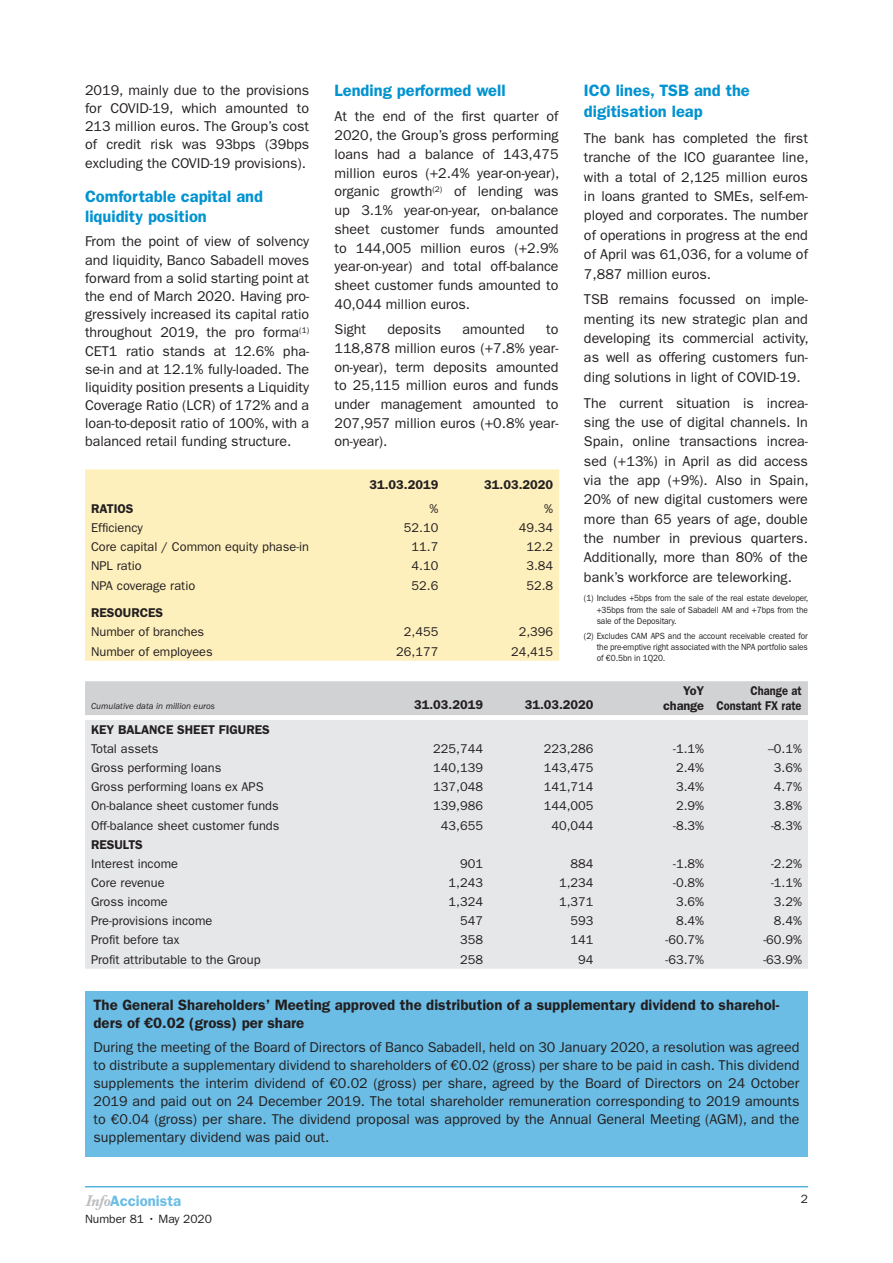
<style>
.page{position:relative;width:893px;height:1263px;background:#fff}
.page>*{position:absolute;margin:0;border:0;box-sizing:border-box;transform-origin:0 0}
.t1{font:600 16.5px/19.6px "ITC Franklin Gothic Std";color:#0093d0}
.t2{font:600 15px/18px "ITC Franklin Gothic Std";color:#231f20}
.t3{font:600 15px "ITC Franklin Gothic Std";color:#6bbde5}
.t4{font:14.25px/19.4px "ITC Franklin Gothic Std";color:#231f20;text-align:justify}
.t5{font:12.75px "ITC Franklin Gothic Std";color:#231f20}
.t6{font:600 12.75px/15px "ITC Franklin Gothic Std";color:#231f20;text-align:right}
.t7{font:600 12.75px/15px "ITC Franklin Gothic Std";color:#231f20;text-align:right;scale:.87 1}
.t8{font:12px "ITC Franklin Gothic Std";color:#231f20}
.t9{font:9px/11.1px "ITC Franklin Gothic Std";letter-spacing:-.01em;color:#231f20;text-align:justify;scale:.92 1}
.t10{font:italic 9px "ITC Franklin Gothic Std";color:#231f20}
.s1{font-family:"Baskerville Book Med";font-weight:400;font-style:italic;color:#bcbdc0}
</style>
<div class="page">
<hr style="left:85px;top:1186px;width:723px;height:1px;background:#0093d0">
<div style="left:85px;top:469px;width:474px;height:192px;background:#fef0bc"></div>
<div style="left:85px;top:681px;width:723px;height:34px;background:#d1d2d4"></div>
<div style="left:85px;top:720px;width:723px;height:249px;background:#e6e7e9"></div>
<div style="left:85px;top:991px;width:723px;height:166px;background:#6bbde5"></div>
<p class="t4" style="left:85px;top:82px;width:226px;line-height:18.1px">2019, mainly due to the provisions for COVID-19, which amounted to 213 million euros. The Group’s cost of credit risk was 93bps (39bps excluding the COVID-19 provisions).</p>
<p class="t1" style="left:85px;top:188px;width:180px">Comfortable capital and liquidity position</p>
<p class="t4" style="left:85px;top:233px;width:226px;line-height:18.1px">From the point of view of solvency and liquidity, Banco Sabadell moves forward from a solid starting point at the end of March 2020. Having pro&shy;gressively increased its capital ratio throughout 2019, the pro forma<sup>(1)<br></sup>CET1 ratio stands at 12.6% pha&shy;se-in and at 12.1% fully-loaded. The liquidity position presents a Liquidity Coverage Ratio (LCR) of 172% and a loan-to-deposit ratio of 100%, with a balanced retail funding structure.</p>
<p class="t1" style="left:334px;top:82px;width:173px">Lending performed well</p>
<p class="t4" style="left:334px;top:108px;width:226px;line-height:18.8px">At the end of the first quarter of 2020, the Group’s gross performing loans had a balance of 143,475 million euros (+2.4% year-on-year), organic growth<sup>(2)</sup> of lending was up 3.1% year-on-year, on-balance sheet customer funds amounted to 144,005 million euros (+2.9% year-on-year) and total off-balance sheet customer funds amounted to 40,044 million euros.</p>
<p class="t4" style="left:334px;top:320px;width:33px">Sight</p>
<p class="t4" style="left:388px;top:320px;width:55px">deposits</p>
<p class="t4" style="left:462px;top:320px;width:64px">amounted</p>
<p class="t4" style="left:334px;top:321px;width:226px;line-height:18.8px;text-indent:212px">to 118,878 million euros (+7.8% year&shy;on-year), term deposits amounted to 25,115 million euros and funds under management amounted to 207,957 million euros (+0.8% year&shy;on-year).</p>
<p class="t6" style="left:369px;top:478px;width:70px">31.03.2019</p>
<p class="t6" style="left:484px;top:478px;width:70px">31.03.2020</p>
<p class="t6" style="left:91px;top:502px;width:44px">RATIOS</p>
<p class="t5" style="left:429px;top:504px;width:10px">%</p>
<p class="t5" style="left:544px;top:504px;width:10px">%</p>
<p class="t5" style="left:91px;top:523px;width:53px">Efficiency</p>
<p class="t5" style="left:404px;top:523px;width:36px">52.10</p>
<p class="t5" style="left:519px;top:523px;width:36px">49.34</p>
<p class="t5" style="left:91px;top:542px;width:220px">Core capital / Common equity phase-in</p>
<p class="t5" style="left:412px;top:542px;width:28px">11.7</p>
<p class="t5" style="left:526px;top:542px;width:28px">12.2</p>
<p class="t5" style="left:91px;top:561px;width:52px">NPL ratio</p>
<p class="t5" style="left:412px;top:561px;width:28px">4.10</p>
<p class="t5" style="left:526px;top:561px;width:28px">3.84</p>
<p class="t5" style="left:91px;top:580px;width:106px">NPA coverage ratio</p>
<p class="t5" style="left:412px;top:580px;width:28px">52.6</p>
<p class="t5" style="left:526px;top:580px;width:28px">52.8</p>
<p class="t6" style="left:91px;top:606px;width:74px">RESOURCES</p>
<p class="t5" style="left:91px;top:627px;width:115px">Number of branches</p>
<p class="t5" style="left:404px;top:627px;width:36px">2,455</p>
<p class="t5" style="left:519px;top:627px;width:36px">2,396</p>
<p class="t5" style="left:91px;top:646px;width:123px">Number of employees</p>
<p class="t5" style="left:396px;top:646px;width:44px">26,177</p>
<p class="t5" style="left:511px;top:646px;width:44px">24,415</p>
<p class="t1" style="left:584px;top:82px;width:167px;line-height:20.9px">ICO lines, TSB and the digitisation leap</p>
<p class="t4" style="left:584px;top:129px;width:226px">The bank has completed the first tranche of the ICO guarantee line, with a total of 2,125 million euros in loans granted to SMEs, self-em&shy;ployed and corporates. The number of operations in progress at the end of April was 61,036, for a volume of 7,887 million euros.</p>
<p class="t4" style="left:584px;top:291px;width:226px">TSB remains focussed on imple&shy;menting its new strategic plan and developing its commercial activity, as well as offering customers fun&shy;ding solutions in light of COVID-19.</p>
<p class="t4" style="left:584px;top:394px;width:226px">The current situation is increa&shy;sing the use of digital channels. In Spain, online transactions increa&shy;sed (+13%) in April as did access via the app (+9%). Also in Spain, 20% of new digital customers were more than 65 years of age, double the number in previous quarters.<br>Additionally, more than 80% of the bank’s workforce are teleworking.</p>
<p class="t9" style="left:597px;top:593px;width:231px;text-indent:-13px">(1) Includes +5bps from the sale of the real estate developer, +35bps from the sale of Sabadell AM and +7bps from the sale of the Depositary.</p>
<p class="t9" style="left:597px;top:631px;width:231px;text-indent:-13px">(2) Excludes CAM APS and the account receivable created for the pre-emptive right associated with the NPA portfolio sales of €0.5bn in 1Q20.</p>
<p class="t10" style="left:91px;top:702px;width:126px">Cumulative data in million euros</p>
<p class="t6" style="left:414px;top:698px;width:70px">31.03.2019</p>
<p class="t6" style="left:525px;top:698px;width:70px">31.03.2020</p>
<p class="t6" style="left:663px;top:684px;width:42px">YoY change</p>
<p class="t7" style="left:717px;top:684px;width:99px">Change at<br>Constant FX rate</p>
<p class="t6" style="left:91px;top:723px;width:180px">KEY BALANCE SHEET FIGURES</p>
<p class="t5" style="left:91px;top:744px;width:69px">Total assets</p>
<p class="t5" style="left:433px;top:744px;width:51px">225,744</p>
<p class="t5" style="left:544px;top:744px;width:51px">223,286</p>
<p class="t5" style="left:673px;top:744px;width:32px">-1.1%</p>
<p class="t5" style="left:768px;top:744px;width:35px">--0.1%</p>
<p class="t5" style="left:91px;top:763px;width:132px">Gross performing loans</p>
<p class="t5" style="left:433px;top:763px;width:51px">140,139</p>
<p class="t5" style="left:544px;top:763px;width:51px">143,475</p>
<p class="t5" style="left:676px;top:763px;width:30px">2.4%</p>
<p class="t5" style="left:774px;top:763px;width:30px">3.6%</p>
<p class="t5" style="left:91px;top:782px;width:174px">Gross performing loans ex APS</p>
<p class="t5" style="left:433px;top:782px;width:51px">137,048</p>
<p class="t5" style="left:544px;top:782px;width:51px">141,714</p>
<p class="t5" style="left:676px;top:782px;width:30px">3.4%</p>
<p class="t5" style="left:774px;top:782px;width:30px">4.7%</p>
<p class="t5" style="left:91px;top:801px;width:189px">On-balance sheet customer funds</p>
<p class="t5" style="left:433px;top:801px;width:51px">139,986</p>
<p class="t5" style="left:544px;top:801px;width:51px">144,005</p>
<p class="t5" style="left:676px;top:801px;width:30px">2.9%</p>
<p class="t5" style="left:774px;top:801px;width:30px">3.8%</p>
<p class="t5" style="left:91px;top:820px;width:190px">Off-balance sheet customer funds</p>
<p class="t5" style="left:441px;top:820px;width:44px">43,655</p>
<p class="t5" style="left:551px;top:820px;width:44px">40,044</p>
<p class="t5" style="left:673px;top:820px;width:32px">-8.3%</p>
<p class="t5" style="left:771px;top:820px;width:32px">-8.3%</p>
<p class="t6" style="left:91px;top:838px;width:53px">RESULTS</p>
<p class="t5" style="left:91px;top:859px;width:88px">Interest income</p>
<p class="t5" style="left:460px;top:859px;width:24px">901</p>
<p class="t5" style="left:571px;top:859px;width:24px">884</p>
<p class="t5" style="left:673px;top:859px;width:32px">-1.8%</p>
<p class="t5" style="left:771px;top:859px;width:32px">-2.2%</p>
<p class="t5" style="left:91px;top:878px;width:75px">Core revenue</p>
<p class="t5" style="left:449px;top:878px;width:36px">1,243</p>
<p class="t5" style="left:559px;top:878px;width:36px">1,234</p>
<p class="t5" style="left:673px;top:878px;width:32px">-0.8%</p>
<p class="t5" style="left:771px;top:878px;width:32px">-1.1%</p>
<p class="t5" style="left:91px;top:897px;width:78px">Gross income</p>
<p class="t5" style="left:449px;top:897px;width:36px">1,324</p>
<p class="t5" style="left:559px;top:897px;width:36px">1,371</p>
<p class="t5" style="left:676px;top:897px;width:30px">3.6%</p>
<p class="t5" style="left:774px;top:897px;width:30px">3.2%</p>
<p class="t5" style="left:91px;top:916px;width:123px">Pre-provisions income</p>
<p class="t5" style="left:460px;top:916px;width:24px">547</p>
<p class="t5" style="left:571px;top:916px;width:24px">593</p>
<p class="t5" style="left:676px;top:916px;width:30px">8.4%</p>
<p class="t5" style="left:774px;top:916px;width:30px">8.4%</p>
<p class="t5" style="left:91px;top:935px;width:90px">Profit before tax</p>
<p class="t5" style="left:460px;top:935px;width:24px">358</p>
<p class="t5" style="left:571px;top:935px;width:24px">141</p>
<p class="t5" style="left:666px;top:935px;width:40px">-60.7%</p>
<p class="t5" style="left:763px;top:935px;width:40px">-60.9%</p>
<p class="t5" style="left:91px;top:954px;width:171px">Profit attributable to the Group</p>
<p class="t5" style="left:460px;top:954px;width:24px">258</p>
<p class="t5" style="left:578px;top:954px;width:17px">94</p>
<p class="t5" style="left:666px;top:954px;width:40px">-63.7%</p>
<p class="t5" style="left:763px;top:954px;width:40px">-63.9%</p>
<p class="t2" style="left:94px;top:996px;width:687px">The General Shareholders’ Meeting approved the distribution of a supplementary dividend to sharehol&shy;ders of €0.02 (gross) per share</p>
<p class="t4" style="left:94px;top:1039px;width:707px;line-height:18px">During the meeting of the Board of Directors of Banco Sabadell, held on 30 January 2020, a resolution was agreed to distribute a supplementary dividend to shareholders of €0.02 (gross) per share to be paid in cash. This dividend supplements the interim dividend of €0.02 (gross) per share, agreed by the Board of Directors on 24 October 2019 and paid out on 24 December 2019. The total shareholder remuneration corresponding to 2019 amounts to €0.04 (gross) per share. The dividend proposal was approved by the Annual General Meeting (AGM), and the supplementary dividend was paid out.</p>
<p class="t3" style="left:85px;top:1195px;width:98px"><span class="s1">Info</span>Accionista</p>
<p class="t8" style="left:801px;top:1194px;width:9px">2</p>
<p class="t8" style="left:85px;top:1214px;width:128px">Number 81 • May 2020</p>
</div>
